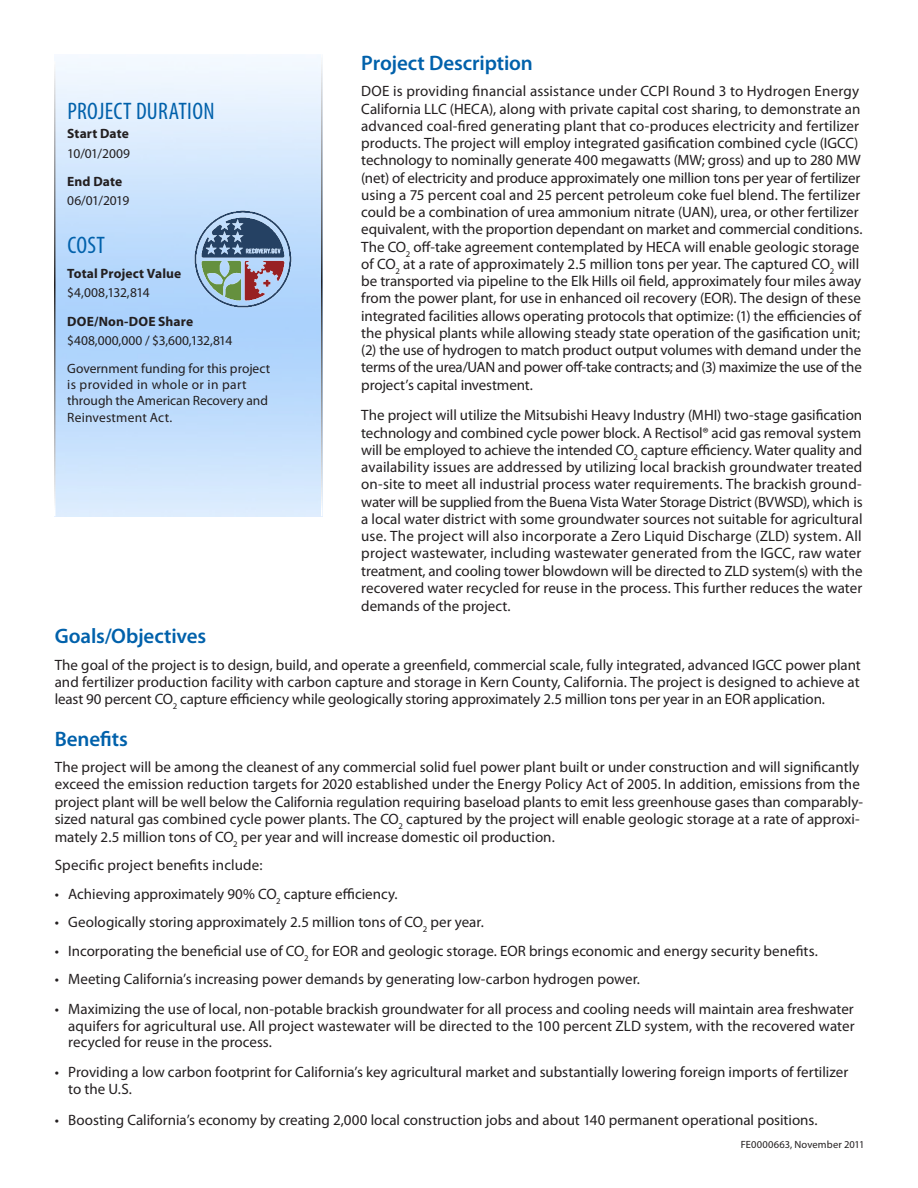
<style>
.page{position:relative;width:918px;height:1188px;background:#fff}
.page>*{position:absolute;margin:0;border:0;box-sizing:border-box;transform-origin:0 0}
.Sidebar_Text{font:condensed 24px "Myriad Pro";letter-spacing:.01em;color:#0161ab}
.Sidebar_Head{font:condensed 24px "Myriad Pro";color:#0161ab}
.Subhead_1{font:600 21px "Myriad Pro";letter-spacing:-.005em;color:#0161ab}
.Body_Text{font:15px/17.2px "Myriad Pro";color:#231f20}
.Hanging_Indent__Bull{font:15px/16.5px "Myriad Pro";color:#231f20;text-align:justify}
.Sidebar_Text-2{font:13.5px/16.2px "Myriad Pro";color:#231f20}
.Sidebar_Name{font:700 13.5px "Myriad Pro";letter-spacing:.005em;color:#231f20}
.Sidebar_Text-3{font:13.5px "Myriad Pro";letter-spacing:-.03em;color:#231f20}
.Identifier_Date{font:10.5px "Myriad Pro";letter-spacing:.015em;color:#231f20}
</style>
<div class="page">
<img style="left:189px;top:205px;width:108px;height:108px">
<p class="Sidebar_Text" style="left:67px;top:97px;width:149px">PROJECT DURATION</p>
<p class="Sidebar_Name" style="left:67px;top:125px;width:63px">Start Date</p>
<p class="Sidebar_Text-2" style="left:67px;top:145px;width:64px">10/01/2009</p>
<p class="Sidebar_Name" style="left:67px;top:172px;width:56px">End Date</p>
<p class="Sidebar_Text-2" style="left:67px;top:192px;width:64px">06/01/2019</p>
<p class="Sidebar_Head" style="left:67px;top:231px;width:39px">COST</p>
<p class="Sidebar_Name" style="left:67px;top:265px;width:116px">Total Project Value</p>
<p class="Sidebar_Text-3" style="left:67px;top:285px;width:84px">$4,008,132,814</p>
<p class="Sidebar_Name" style="left:67px;top:312px;width:127px">DOE/Non-DOE Share</p>
<p class="Sidebar_Text-2" style="left:67px;top:326px;width:205px;line-height:28.2px">$408,000,000 / $3,600,132,814<br>Government funding for this project</p>
<p class="Sidebar_Text-2" style="left:67px;top:376px;width:202px">is provided in whole or in part through the American Recovery and<br>Reinvestment Act.</p>
<p class="Subhead_1" style="left:361px;top:50px;width:173px">Project Description</p>
<p class="Body_Text" style="left:361px;top:82px;width:503px">DOE is providing financial assistance under CCPI Round 3 to Hydrogen Energy California LLC (HECA), along with private capital cost sharing, to demonstrate an advanced coal-fired generating plant that co-produces electricity and fertilizer products. The project will employ integrated gasification combined cycle (IGCC) technology to nominally generate 400 megawatts (MW; gross) and up to 280 MW (net) of electricity and produce approximately one million tons per year of fertilizer using a 75 percent coal and 25 percent petroleum coke fuel blend. The fertilizer could be a combination of urea ammonium nitrate (UAN), urea, or other fertilizer equivalent, with the proportion dependant on market and commercial conditions.<br>The CO<sub>2</sub> off-take agreement contemplated by HECA will enable geologic storage of CO<sub>2</sub> at a rate of approximately 2.5 million tons per year. The captured CO<sub>2</sub> will be transported via pipeline to the Elk Hills oil field, approximately four miles away from the power plant, for use in enhanced oil recovery (EOR). The design of these integrated facilities allows operating protocols that optimize: (1) the efficiencies of the physical plants while allowing steady state operation of the gasification unit; (2) the use of hydrogen to match product output volumes with demand under the terms of the urea/UAN and power off-take contracts; and (3) maximize the use of the project’s capital investment.</p>
<p class="Body_Text" style="left:361px;top:406px;width:503px;text-align:justify">The project will utilize the Mitsubishi Heavy Industry (MHI) two-stage gasification technology and combined cycle power block. A Rectisol® acid gas removal system will be employed to achieve the intended CO<sub>2</sub> capture efficiency. Water quality and availability issues are addressed by utilizing local brackish groundwater treated on-site to meet all industrial process water requirements. The brackish ground&shy;water will be supplied from the Buena Vista Water Storage District (BVWSD), which is a local water district with some groundwater sources not suitable for agricultural use. The project will also incorporate a Zero Liquid Discharge (ZLD) system. All project wastewater, including wastewater generated from the IGCC, raw water treatment, and cooling tower blowdown will be directed to ZLD system(s) with the recovered water recycled for reuse in the process. This further reduces the water demands of the project.</p>
<p class="Subhead_1" style="left:55px;top:623px;width:153px">Goals/Objectives</p>
<p class="Body_Text" style="left:55px;top:656px;width:808px;text-align:justify">The goal of the project is to design, build, and operate a greenfield, commercial scale, fully integrated, advanced IGCC power plant and fertilizer production facility with carbon capture and storage in Kern County, California. The project is designed to achieve at least 90 percent CO<sub>2</sub> capture efficiency while geologically storing approximately 2.5 million tons per year in an EOR application.</p>
<p class="Subhead_1" style="left:55px;top:726px;width:75px">Benefits</p>
<p class="Body_Text" style="left:55px;top:758px;width:810px">The project will be among the cleanest of any commercial solid fuel power plant built or under construction and will significantly exceed the emission reduction targets for 2020 established under the Energy Policy Act of 2005. In addition, emissions from the project plant will be well below the California regulation requiring baseload plants to emit less greenhouse gases than comparably&shy;sized natural gas combined cycle power plants. The CO<sub>2</sub> captured by the project will enable geologic storage at a rate of approxi&shy;mately 2.5 million tons of CO<sub>2</sub> per year and will increase domestic oil production.</p>
<p class="Hanging_Indent__Bull" style="left:55px;top:857px;width:209px">Specific project benefits include:</p>
<p class="Hanging_Indent__Bull" style="left:55px;top:885px;width:344px">• Achieving approximately 90% CO<sub>2</sub> capture efficiency.</p>
<p class="Hanging_Indent__Bull" style="left:55px;top:914px;width:431px">• Geologically storing approximately 2.5 million tons of CO<sub>2</sub> per year.</p>
<p class="Hanging_Indent__Bull" style="left:55px;top:942px;width:765px">• Incorporating the beneficial use of CO<sub>2</sub> for EOR and geologic storage. EOR brings economic and energy security benefits.</p>
<p class="Hanging_Indent__Bull" style="left:55px;top:971px;width:587px">• Meeting California’s increasing power demands by generating low-carbon hydrogen power.</p>
<p class="Hanging_Indent__Bull" style="left:68px;top:1001px;width:788px;text-indent:-14px">• Maximizing the use of local, non-potable brackish groundwater for all process and cooling needs will maintain area freshwater aquifers for agricultural use. All project wastewater will be directed to the 100 percent ZLD system, with the recovered water recycled for reuse in the process.</p>
<p class="Hanging_Indent__Bull" style="left:68px;top:1064px;width:782px;text-indent:-14px">• Providing a low carbon footprint for California’s key agricultural market and substantially lowering foreign imports of fertilizer to the U.S.</p>
<p class="Hanging_Indent__Bull" style="left:55px;top:1112px;width:764px">• Boosting California’s economy by creating 2,000 local construction jobs and about 140 permanent operational positions.</p>
<p class="Identifier_Date" style="left:741px;top:1138px;width:125px">FE0000663, November 2011</p>
</div>
